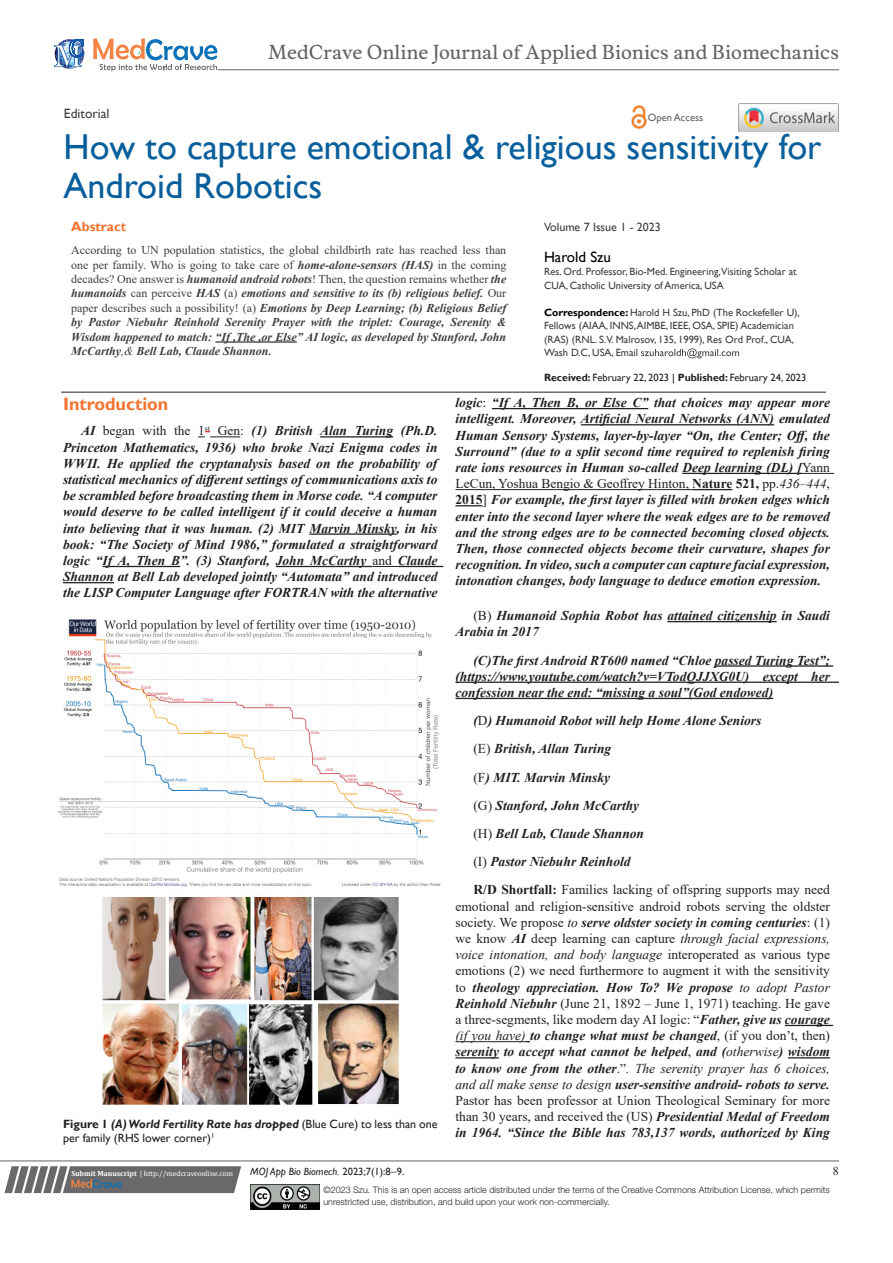
<style>
.page{position:relative;width:893px;height:1263px;background:#fff}
.page>*{position:absolute;margin:0;border:0;box-sizing:border-box;transform-origin:0 0}
.t1{font:36px/39px "Gill Sans";color:#085f9c}
.t2{font:18.6px "Musee";color:#636366}
.List_Paragraph{font:700 18px "Gill Sans";color:#f37331}
.t3{font:15px "Gill Sans";color:#000}
.List_Paragraph-2{font:italic 700 13.5px/16.2px "Times New Roman";color:#231f20;text-align:justify}
.t4{font:13.5px/16.2px "Times New Roman";color:#231f20;text-align:justify}
.t5{font:13.5px "Gill Sans";color:#3e3e3f}
.t6{font:700 13.5px "Gill Sans";color:#f37331}
.t7{font:italic 700 12px/14.4px "Times New Roman";color:#3e3e3f;text-align:justify}
.t8{font:12px/14.4px "Gill Sans";color:#231f20}
.t9{font:12px "Gill Sans";color:#3e3e3f}
.t10{font:12px "Times New Roman";color:#231f20}
.t11{font:10.5px/13.5px "Gill Sans";color:#3e3e3f}
.t12{font:10.5px "Gill Sans";color:#231f20}
.t13{font:italic 10.5px "Gill Sans";color:#231f20}
.t14{font:10.5px "Gill Sans";color:#636366}
.t15{font:300 9px/12px "Helvetica Neue LT Std";color:#231f20}
.t16{font:7.5px "Cambria";color:#fff}
.s1{font-weight:700;color:#000}
.s2{font-weight:700}
.s3{color:#000}
.s4{font-weight:400;font-style:normal}
.s5{font-weight:400}
.s6{font-weight:700;font-style:italic}
.s7{font-style:normal}
.s8{font-style:italic}
.s9{font-family:"Times New Roman";font-style:normal;font-size:12px}
</style>
<div class="page">
<svg style="left:4px;top:1166px;width:237px;height:27px;background:#78787a"></svg>
<hr style="left:0;top:1161px;width:839px;height:1px;background:#626465">
<svg style="left:198px;top:431px;width:12px;height:6px"></svg>
<hr style="left:210px;top:436px;width:30px;height:1px;background:#222">
<hr style="left:320px;top:436px;width:73px;height:1px;background:#222">
<hr style="left:309px;top:533px;width:87px;height:2px;background:#222">
<hr style="left:103px;top:566px;width:77px;height:1px;background:#222">
<hr style="left:276px;top:566px;width:96px;height:1px;background:#222">
<svg style="left:372px;top:566px;width:26px;height:1px"></svg>
<hr style="left:398px;top:566px;width:45px;height:1px;background:#222">
<hr style="left:63px;top:582px;width:51px;height:1px;background:#222">
<hr style="left:492px;top:408px;width:156px;height:1px;background:#222">
<hr style="left:581px;top:424px;width:193px;height:1px;background:#222">
<hr style="left:682px;top:473px;width:120px;height:1px;background:#222">
<hr style="left:802px;top:473px;width:32px;height:1px;background:#222">
<hr style="left:455px;top:489px;width:237px;height:1px;background:#222">
<hr style="left:692px;top:489px;width:40px;height:1px;background:#222">
<svg style="left:455px;top:505px;width:27px;height:1px"></svg>
<hr style="left:61px;top:392px;width:765px;height:1px;background:#231f20">
<img style="left:250px;top:1185px;width:69px;height:24px">
<svg style="left:641px;top:348px;width:98px;height:10px"></svg>
<hr style="left:215px;top:341px;width:82px;height:2px;background:#222">
<svg style="left:54px;top:39px;width:30px;height:30px"></svg>
<svg style="left:93px;top:38px;width:124px;height:33px"></svg>
<hr style="left:218px;top:70px;width:621px;height:1px;background:#626465">
<img style="left:631px;top:105px;width:16px;height:24px">
<img style="left:739px;top:104px;width:99px;height:28px">
<hr style="left:667px;top:621px;width:110px;height:1px;background:#222">
<hr style="left:715px;top:665px;width:118px;height:2px;background:#222">
<hr style="left:455px;top:682px;width:384px;height:1px;background:#222">
<hr style="left:455px;top:698px;width:318px;height:1px;background:#222">
<hr style="left:785px;top:1025px;width:48px;height:1px;background:#222">
<hr style="left:455px;top:1041px;width:71px;height:1px;background:#222">
<hr style="left:455px;top:1057px;width:44px;height:1px;background:#222">
<hr style="left:788px;top:1057px;width:42px;height:1px;background:#222">
<img style="left:58px;top:619px;width:384px;height:268px">
<img style="left:102px;top:897px;width:297px;height:104px">
<img style="left:102px;top:1003px;width:297px;height:102px">
<p class="t5" style="left:64px;top:105px;width:47px">Editorial</p>
<p class="t2" style="left:268px;top:41px;width:572px">MedCrave Online Journal of Applied Bionics and Biomechanics</p>
<p class="t14" style="left:648px;top:112px;width:57px">Open Access</p>
<p class="t1" style="left:64px;top:128px;width:759px">How to capture emotional &amp; religious sensitivity for<br>Android Robotics</p>
<p class="t9" style="left:544px;top:220px;width:118px">Volume 7 Issue 1 - 2023</p>
<p class="t3" style="left:544px;top:248px;width:68px">Harold Szu</p>
<p class="t11" style="left:544px;top:265px;width:254px">Res. Ord. Professor, Bio-Med. Engineering,Visiting Scholar at<br>CUA, Catholic University of America, USA</p>
<p class="t11" style="left:544px;top:305px;width:257px"><span class="s1">Correspondence:</span> Harold H Szu, PhD (The Rockefeller U), Fellows (AIAA, INNS, AIMBE, IEEE, OSA, SPIE) Academician (RAS) (RNL. S.V. Malrosov, 135, 1999), Res Ord Prof., CUA, Wash D.C, USA, Email</p>
<p class="t12" style="left:544px;top:372px;width:264px"><span class="s2">Received:</span> February 22, 2023 <span class="s3">|</span> <span class="s2">Published:</span> February 24, 2023</p>
<p class="t6" style="left:71px;top:218px;width:57px">Abstract</p>
<p class="t7" style="left:71px;top:243px;width:437px"><span class="s4">According to UN population statistics, the global childbirth rate has reached less than one per family. Who is going to take care of</span> home-alone-sensors (HAS) <span class="s4">in the coming decades? One answer is</span> humanoid android robots<span class="s4">! Then, the question remains whether</span> the humanoids <span class="s4">can perceive</span> HAS <span class="s4">(a)</span> emotions and sensitive to its (b) religious belief. <span class="s4">Our paper describes such a possibility! (a)</span> Emotions by Deep Learning; (b) Religious Belief by Pastor Niebuhr Reinhold Serenity Prayer with the triplet: Courage, Serenity &amp; Wisdom happened to match: “If ,The ,or Else” AI logic, as developed by Stanford, John McCarthy<span class="s5">,&amp;</span> Bell Lab, Claude Shannon.</p>
<p class="List_Paragraph" style="left:63px;top:393px;width:107px">Introduction</p>
<p class="List_Paragraph-2" style="left:63px;top:422px;width:376px;text-indent:18px">AI <span class="s4">began with the 1</span><sup>st</sup> <span class="s4">Gen:</span> (1) British Alan Turing (Ph.D.<br>Princeton Mathematics, 1936) who broke Nazi Enigma codes in WWII. He applied the cryptanalysis based on the probability of statistical mechanics of different settings of communications axis to be scrambled before broadcasting them in Morse code. “A computer would deserve to be called intelligent if it could deceive a human into believing that it was human. (2) MIT Marvin Minsky, in his book: “The Society of Mind 1986,” formulated a straightforward logic “If A, Then B”. (3) Stanford, John McCarthy <span class="s4">and</span> Claude Shannon at Bell Lab developed jointly “Automata” and introduced the LISP Computer Language after FORTRAN with the alternative</p>
<p class="t8" style="left:63px;top:1117px;width:376px"><span class="s2">Figure 1</span> <span class="s6">(A) World Fertility Rate has dropped</span> (Blue Cure) to less than one per family (RHS lower corner)<sup>1</sup></p>
<p class="List_Paragraph-2" style="left:455px;top:394px;width:376px">logic<span class="s4">:</span> “If A, Then B, or Else C” that choices may appear more intelligent. Moreover, Artificial Neural Networks (ANN) emulated Human Sensory Systems, layer-by-layer “On, the Center; Off, the Surround” (due to a split second time required to replenish firing rate ions resources in Human so-called Deep learning (DL) [<span class="s4">Yann LeCun, Yoshua Bengio &amp; Geoffrey Hinton,</span> <span class="s7">Nature 521,</span> <span class="s4">pp.</span><span class="s5">436–444</span><span class="s4">, </span><span class="s7">2015</span><span class="s4">]</span> For example, the first layer is filled with broken edges which enter into the second layer where the weak edges are to be removed and the strong edges are to be connected becoming closed objects.<br>Then, those connected objects become their curvature, shapes for recognition. In video, such a computer can capture facial expression, intonation changes, body language to deduce emotion expression.</p>
<p class="List_Paragraph-2" style="left:455px;top:607px;width:376px;text-indent:18px"><span class="s4">(B)</span> Humanoid Sophia Robot has attained citizenship in Saudi<br>Arabia in 2017</p>
<p class="List_Paragraph-2" style="left:455px;top:651px;width:376px;text-indent:18px">(C)The first Android RT600 named “Chloe passed Turing Test”; (https://www.youtube.com/watch?v=VTodQJJXG0U) except her confession near the end: “missing a soul”(God endowed)</p>
<p class="List_Paragraph-2" style="left:473px;top:712px;width:289px">(<span class="s4">D</span>) Humanoid Robot will help Home Alone Seniors</p>
<p class="List_Paragraph-2" style="left:473px;top:740px;width:139px"><span class="s4">(E)</span> British, Allan Turing</p>
<p class="List_Paragraph-2" style="left:473px;top:768px;width:138px"><span class="s4">(F</span>) MIT. Marvin Minsky</p>
<p class="List_Paragraph-2" style="left:473px;top:797px;width:167px"><span class="s4">(G)</span> Stanford, John McCarthy</p>
<p class="List_Paragraph-2" style="left:473px;top:825px;width:172px"><span class="s4">(H)</span> Bell Lab, Claude Shannon</p>
<p class="List_Paragraph-2" style="left:473px;top:853px;width:159px"><span class="s4">(I)</span> Pastor Niebuhr Reinhold</p>
<p class="t4" style="left:455px;top:881px;width:376px;text-indent:18px"><span class="s2">R/D Shortfall:</span> Families lacking of offspring supports may need emotional and religion-sensitive android robots serving the oldster society. We propose <span class="s8">to</span> <span class="s6">serve oldster society in coming centuries</span>: (1) we know <span class="s6">AI</span> deep learning can capture <span class="s8">through facial expressions, voice intonation, and body language</span> interoperated as various type emotions (2) we need furthermore to augment it with the sensitivity to <span class="s6">theology appreciation. How To? We propose</span> <span class="s8">to adopt Pastor </span><span class="s6">Reinhold Niebuhr</span> (June 21, 1892 – June 1, 1971) teaching. He gave a three-segments, like modern day AI logic: “<span class="s6">Father, give us courage </span><span class="s8">(if you have)</span> <span class="s6">to change what must be changed</span>, (if you don’t, then) <span class="s6">serenity to accept what cannot be helped</span>, <span class="s6">and (</span><span class="s8">otherwise</span><span class="s6">) wisdom to know one from the other</span>.”<span class="s8">. The serenity prayer has 6 choices, and all make sense to design</span> <span class="s6">user-sensitive android- robots to serve.<br></span>Pastor has been professor at Union Theological Seminary for more than 30 years, and received the (US) <span class="s6">Presidential Medal of Freedom in 1964. “Since the Bible has 783,137 words, authorized by King</span></p>
<p class="t16" style="left:71px;top:1169px;width:163px"><span class="s2">Submit Manuscript</span> | http://medcraveonline.com</p>
<p class="t13" style="left:250px;top:1165px;width:156px">MOJ App Bio Biomech. <span class="s7">2023;7(1):8</span><span class="s9">‒</span><span class="s7">9.</span></p>
<p class="t10" style="left:833px;top:1162px;width:7px">8</p>
<p class="t15" style="left:323px;top:1183px;width:508px">©2023 Szu. This is an open access article distributed under the terms of the Creative Commons Attribution License, which permits unrestricted use, distribution, and build upon your work non-commercially.</p>
</div>
